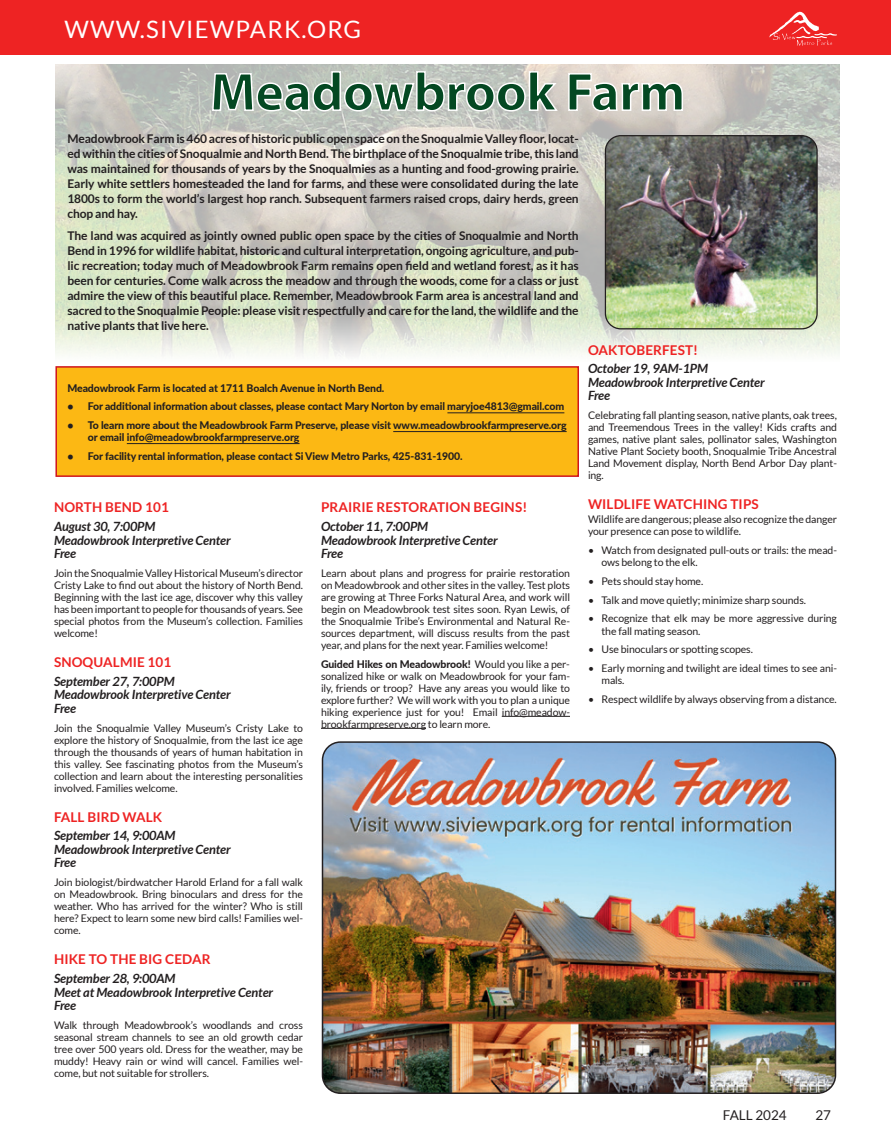
<style>
.page{position:relative;width:891px;height:1148px;background:#fff}
.page>*{position:absolute;margin:0;border:0;box-sizing:border-box;transform-origin:0 0}
.t1{font:24px "Lato";letter-spacing:.05em;color:#fff}
.t2{font:700 13.5px "Lato";letter-spacing:.01em;color:#ee2323}
.t3{font:13.5px "Lato";color:#231f20}
.t4{font:italic 700 12.75px/13.5px "Lato";letter-spacing:-.01em;color:#231f20}
.t5{font:700 12px/15px "Lato";letter-spacing:-.01em;color:#231f20;text-align:justify}
.t6{font:10.5px/12px "Lato";letter-spacing:-.01em;color:#231f20;text-align:justify}
.t7{font:900 10.5px/12px "Lato";letter-spacing:-.01em;color:#231f20}
.s1{font-weight:900}
</style>
<div class="page">
<div style="left:0;top:0;width:891px;height:54px;background:#ee2323"></div>
<svg style="left:769px;top:12px;width:68px;height:34px"></svg>
<img style="left:55px;top:65px;width:785px;height:291px">
<svg style="left:211px;top:70px;width:473px;height:42px;background:#95aa9b"></svg>
<div style="left:55px;top:366px;width:524px;height:111px;background:#fcb814;border:2px solid #cf151d"></div>
<hr style="left:447px;top:412px;width:117px;height:1px;background:#231f20">
<hr style="left:393px;top:431px;width:174px;height:1px;background:#231f20">
<hr style="left:127px;top:443px;width:173px;height:1px;background:#231f20">
<hr style="left:502px;top:716px;width:68px;height:1px;background:#231f20">
<hr style="left:321px;top:728px;width:105px;height:1px;background:#231f20">
<img style="left:322px;top:744px;width:514px;height:349px">
<div style="left:322px;top:741px;width:514px;height:353px;border:2px solid #231f20;border-radius:18px"></div>
<img style="left:605px;top:136px;width:212px;height:193px">
<div style="left:605px;top:135px;width:213px;height:194px;border:1px solid #231f20;border-radius:15px"></div>
<h1 class="t1" style="left:64px;top:16px;width:298px">WWW.SIVIEWPARK.ORG</h1>
<p class="t5" style="left:67px;top:131px;width:513px">Meadowbrook Farm is 460 acres of historic public open space on the Snoqualmie Valley floor, locat&shy;ed within the cities of Snoqualmie and North Bend. The birthplace of the Snoqualmie tribe, this land was maintained for thousands of years by the Snoqualmies as a hunting and food-growing prairie.<br>Early white settlers homesteaded the land for farms, and these were consolidated during the late 1800s to form the world’s largest hop ranch. Subsequent farmers raised crops, dairy herds, green chop and hay.</p>
<p class="t5" style="left:67px;top:228px;width:513px">The land was acquired as jointly owned public open space by the cities of Snoqualmie and North Bend in 1996 for wildlife habitat, historic and cultural interpretation, ongoing agriculture, and pub&shy;lic recreation; today much of Meadowbrook Farm remains open field and wetland forest, as it has been for centuries. Come walk across the meadow and through the woods, come for a class or just admire the view of this beautiful place. Remember, Meadowbrook Farm area is ancestral land and sacred to the Snoqualmie People: please visit respectfully and care for the land, the wildlife and the native plants that live here.</p>
<p class="t7" style="left:67px;top:381px;width:319px">Meadowbrook Farm is located at 1711 Boalch Avenue in North Bend.</p>
<p class="t7" style="left:67px;top:400px;width:498px">• For additional information about classes, please contact Mary Norton by email maryjoe4813@gmail.com</p>
<p class="t7" style="left:88px;top:419px;width:480px;text-indent:-20px">• To learn more about the Meadowbrook Farm Preserve, please visit www.meadowbrookfarmpreserve.org or email info@meadowbrookfarmpreserve.org</p>
<p class="t7" style="left:67px;top:449px;width:397px">• For facility rental information, please contact Si View Metro Parks, 425-831-1900.</p>
<p class="t2" style="left:54px;top:499px;width:116px">NORTH BEND 101</p>
<p class="t4" style="left:54px;top:520px;width:178px">August 30, 7:00PM<br>Meadowbrook Interpretive Center<br>Free</p>
<p class="t6" style="left:54px;top:567px;width:251px">Join the Snoqualmie Valley Historical Museum’s director Cristy Lake to find out about the history of North Bend.<br>Beginning with the last ice age, discover why this valley has been important to people for thousands of years. See special photos from the Museum’s collection. Families welcome!</p>
<p class="t2" style="left:54px;top:654px;width:119px">SNOQUALMIE 101</p>
<p class="t4" style="left:54px;top:674px;width:178px">September 27, 7:00PM<br>Meadowbrook Interpretive Center<br>Free</p>
<p class="t6" style="left:54px;top:721px;width:251px">Join the Snoqualmie Valley Museum’s Cristy Lake to explore the history of Snoqualmie, from the last ice age through the thousands of years of human habitation in this valley. See fascinating photos from the Museum’s collection and learn about the interesting personalities involved. Families welcome.</p>
<p class="t2" style="left:54px;top:809px;width:110px">FALL BIRD WALK</p>
<p class="t4" style="left:54px;top:829px;width:178px">September 14, 9:00AM<br>Meadowbrook Interpretive Center<br>Free</p>
<p class="t6" style="left:54px;top:876px;width:251px">Join biologist/birdwatcher Harold Erland for a fall walk on Meadowbrook. Bring binoculars and dress for the weather. Who has arrived for the winter? Who is still here? Expect to learn some new bird calls! Families wel&shy;come.</p>
<p class="t2" style="left:54px;top:951px;width:158px">HIKE TO THE BIG CEDAR</p>
<p class="t4" style="left:54px;top:972px;width:221px">September 28, 9:00AM<br>Meet at Meadowbrook Interpretive Center<br>Free</p>
<p class="t6" style="left:54px;top:1019px;width:251px">Walk through Meadowbrook’s woodlands and cross seasonal stream channels to see an old growth cedar tree over 500 years old. Dress for the weather, may be muddy! Heavy rain or wind will cancel. Families wel&shy;come, but not suitable for strollers.</p>
<p class="t2" style="left:321px;top:499px;width:208px">PRAIRIE RESTORATION BEGINS!</p>
<p class="t4" style="left:321px;top:520px;width:178px">October 11, 7:00PM<br>Meadowbrook Interpretive Center<br>Free</p>
<p class="t6" style="left:321px;top:567px;width:251px">Learn about plans and progress for prairie restoration on Meadowbrook and other sites in the valley. Test plots are growing at Three Forks Natural Area, and work will begin on Meadowbrook test sites soon. Ryan Lewis, of the Snoqualmie Tribe’s Environmental and Natural Re&shy;sources department, will discuss results from the past year, and plans for the next year. Families welcome!</p>
<p class="t6" style="left:321px;top:657px;width:251px"><span class="s1">Guided Hikes on Meadowbrook!</span> Would you like a per&shy;sonalized hike or walk on Meadowbrook for your fam&shy;ily, friends or troop? Have any areas you would like to explore further? We will work with you to plan a unique hiking experience just for you! Email info@meadow&shy;brookfarmpreserve.org to learn more.</p>
<p class="t2" style="left:588px;top:342px;width:112px">OAKTOBERFEST!</p>
<p class="t4" style="left:588px;top:362px;width:178px">October 19, 9AM-1PM<br>Meadowbrook Interpretive Center<br>Free</p>
<p class="t6" style="left:588px;top:409px;width:251px">Celebrating fall planting season, native plants, oak trees, and Treemendous Trees in the valley! Kids crafts and games, native plant sales, pollinator sales, Washington Native Plant Society booth, Snoqualmie Tribe Ancestral Land Movement display, North Bend Arbor Day plant&shy;ing.</p>
<p class="t2" style="left:588px;top:496px;width:172px">WILDLIFE WATCHING TIPS</p>
<p class="t6" style="left:588px;top:513px;width:251px">Wildlife are dangerous; please also recognize the danger your presence can pose to wildlife.</p>
<p class="t6" style="left:602px;top:544px;width:237px;text-indent:-14px">• Watch from designated pull-outs or trails: the mead&shy;ows belong to the elk.</p>
<p class="t6" style="left:588px;top:575px;width:117px">• Pets should stay home.</p>
<p class="t6" style="left:588px;top:594px;width:220px">• Talk and move quietly; minimize sharp sounds.</p>
<p class="t6" style="left:602px;top:612px;width:237px;text-indent:-14px">• Recognize that elk may be more aggressive during the fall mating season.</p>
<p class="t6" style="left:588px;top:643px;width:167px">• Use binoculars or spotting scopes.</p>
<p class="t6" style="left:602px;top:662px;width:237px;text-indent:-14px">• Early morning and twilight are ideal times to see ani&shy;mals.</p>
<p class="t6" style="left:588px;top:693px;width:250px">• Respect wildlife by always observing from a distance.</p>
<p class="t3" style="left:723px;top:1107px;width:65px">FALL 2024</p>
<p class="t3" style="left:815px;top:1107px;width:17px">27</p>
</div>
